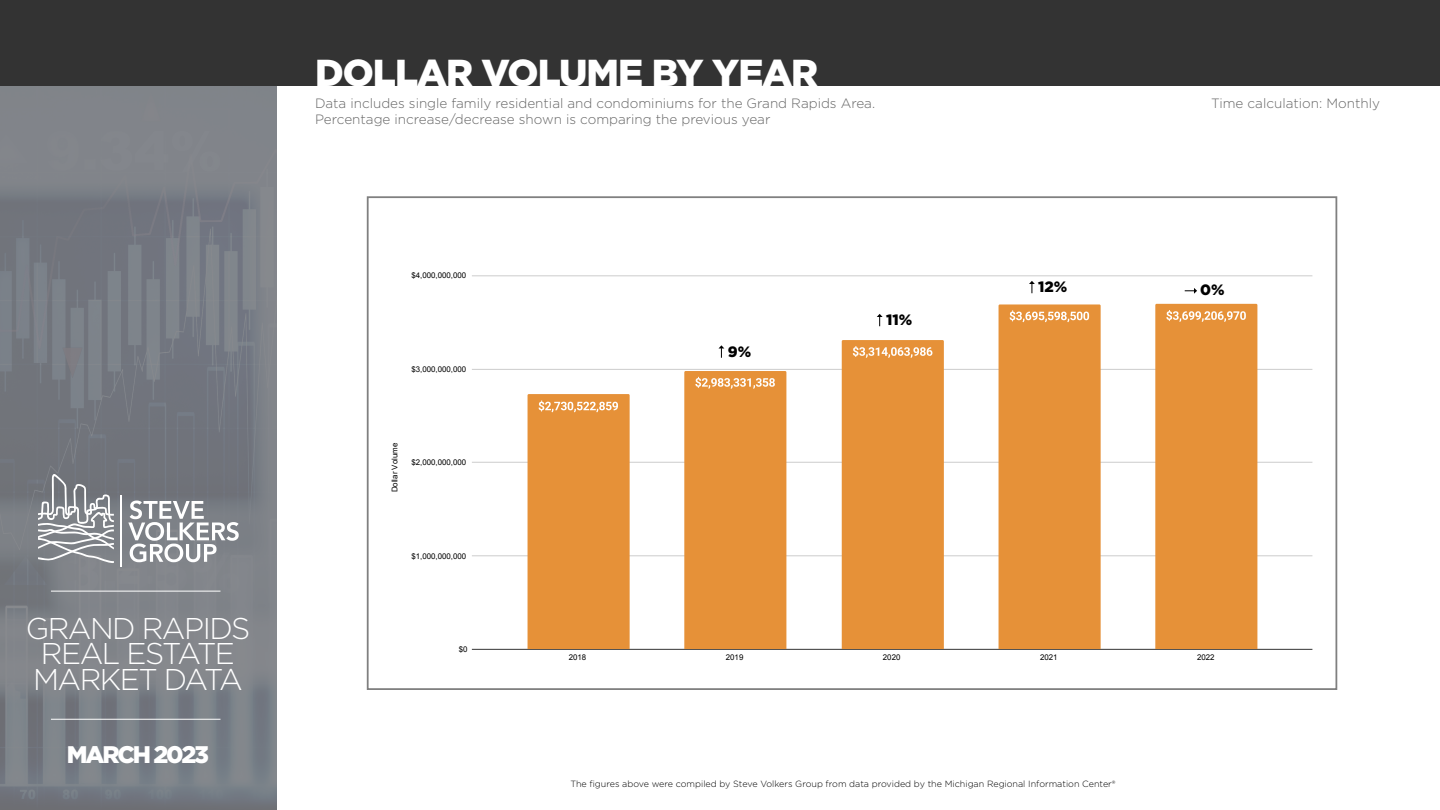
<style>
.page{position:relative;width:1440px;height:810px;background:#fff}
.page>*{position:absolute;margin:0;border:0;box-sizing:border-box;transform-origin:0 0}
.t1{font:900 37.5px "Gotham";letter-spacing:-.025em;color:#fff}
.t2{font:300 30px/25.5px "Gotham";letter-spacing:-.05em;color:#fff}
.t3{font:900 24px "Gotham";letter-spacing:-.09em;color:#fff}
.t4{font:900 15px "Gotham";color:#000}
.t5{font:300 13.5px "Gotham";color:#666}
.t6{font:300 9px "Gotham";color:#000}
.t7{font:7.88px "Arial";color:#000}
</style>
<div class="page">
<img style="left:0;top:86px;width:277px;height:724px">
<div style="left:0;top:0;width:1440px;height:86px;background:#333"></div>
<svg style="left:128px;top:501px;width:111px;height:61px"></svg>
<hr style="left:121px;top:496px;width:1px;height:71px;background:#fff">
<svg style="left:38px;top:474px;width:76px;height:89px;background:#979a9e"></svg>
<hr style="left:51px;top:719px;width:169px;height:1px;background:#fff">
<hr style="left:51px;top:591px;width:169px;height:1px;background:#fff">
<hr style="left:472px;top:649px;width:840px;height:1px;background:#333">
<hr style="left:472px;top:555px;width:840px;height:1px;background:#ccc">
<hr style="left:472px;top:462px;width:840px;height:1px;background:#ccc">
<hr style="left:472px;top:369px;width:840px;height:1px;background:#ccc">
<hr style="left:472px;top:276px;width:840px;height:1px;background:#ccc">
<div style="left:528px;top:394px;width:102px;height:255px;background:#e69138"></div>
<div style="left:684px;top:371px;width:102px;height:278px;background:#e69138"></div>
<div style="left:842px;top:340px;width:102px;height:309px;background:#e69138"></div>
<div style="left:999px;top:304px;width:102px;height:345px;background:#e69138"></div>
<div style="left:1155px;top:304px;width:102px;height:345px;background:#e69138"></div>
<svg style="left:1029px;top:281px;width:6px;height:12px"></svg>
<svg style="left:877px;top:314px;width:6px;height:12px"></svg>
<svg style="left:718px;top:345px;width:6px;height:13px"></svg>
<svg style="left:1185px;top:288px;width:12px;height:6px"></svg>
<h2 class="t2" style="left:26px;top:615px;width:226px">GRAND RAPIDS<br>REAL ESTATE<br>MARKET DATA</h2>
<h3 class="t3" style="left:67px;top:738px;width:144px">MARCH 2023</h3>
<p class="t1" style="left:315px;top:47px;width:505px">DOLLAR VOLUME BY YEAR</p>
<p class="t5" style="left:315px;top:95px;width:562px">Data includes single family residential and condominiums for the Grand Rapids Area.</p>
<p class="t5" style="left:1211px;top:95px;width:170px">Time calculation: Monthly</p>
<p class="t5" style="left:315px;top:111px;width:457px">Percentage increase/decrease shown is comparing the previous year</p>
<p class="t7" style="left:411px;top:270px;width:56px">$4,000,000,000</p>
<p class="t7" style="left:411px;top:364px;width:56px">$3,000,000,000</p>
<p class="t7" style="left:390px;top:492px;width:51px;rotate:-90deg">Dollar Volume</p>
<p class="t7" style="left:411px;top:457px;width:56px">$2,000,000,000</p>
<p class="t7" style="left:411px;top:551px;width:56px">$1,000,000,000</p>
<p class="t7" style="left:459px;top:644px;width:10px">$0</p>
<p class="t4" style="left:728px;top:341px;width:25px">9%</p>
<p class="t4" style="left:886px;top:310px;width:28px">11%</p>
<p class="t4" style="left:1038px;top:277px;width:31px">12%</p>
<p class="t4" style="left:1200px;top:280px;width:26px">0%</p>
<p class="t7" style="left:569px;top:653px;width:19px">2018</p>
<p class="t7" style="left:726px;top:653px;width:19px">2019</p>
<p class="t7" style="left:883px;top:653px;width:19px">2020</p>
<p class="t7" style="left:1040px;top:653px;width:19px">2021</p>
<p class="t7" style="left:1197px;top:653px;width:19px">2022</p>
<p class="t6" style="left:570px;top:778px;width:547px">The figures above were compiled by Steve Volkers Group from data provided by the Michigan Regional Information Center®</p>
</div>
